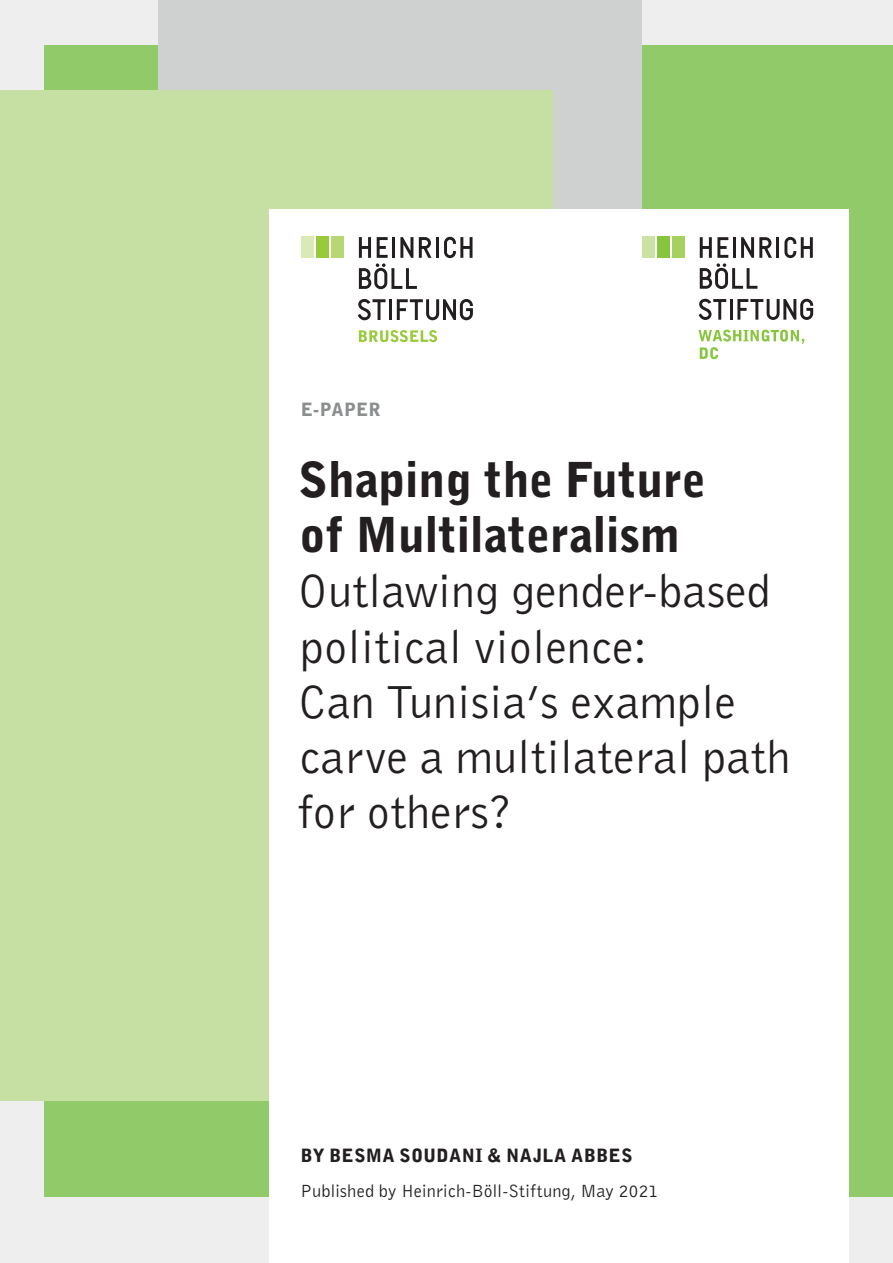
<style>
.page{position:relative;width:893px;height:1263px;background:#efeeef}
.page>*{position:absolute;margin:0;border:0;box-sizing:border-box;transform-origin:0 0}
.t1{font:48px/55.2px "Bell Gothic BT";color:#231f20}
.t2{font:900 48px/55.2px "Bell Gothic BT";color:#231f20}
.t3{font:18.3px "Bell Gothic BT";letter-spacing:-.005em;color:#231f20}
.t4{font:900 18.3px "Bell Gothic BT";letter-spacing:.02em;color:#231f20}
.t5{font:900 18.3px "Bell Gothic BT";letter-spacing:.02em;color:#8b8e8f}
</style>
<div class="page">
<div style="left:45px;top:45px;width:848px;height:1151px;background:#91ca69"></div>
<div style="left:158px;top:0;width:483px;height:884px;background:#cfd1d0"></div>
<div style="left:0;top:90px;width:553px;height:1010px;background:#c6e0a4"></div>
<div style="left:269px;top:209px;width:580px;height:1054px;background:#fff"></div>
<svg style="left:698px;top:330px;width:106px;height:29px"></svg>
<hr style="left:776px;top:237px;width:3px;height:21px;background:#231f20">
<svg style="left:784px;top:237px;width:29px;height:21px"></svg>
<svg style="left:700px;top:237px;width:72px;height:52px"></svg>
<svg style="left:699px;top:299px;width:27px;height:21px"></svg>
<hr style="left:730px;top:299px;width:3px;height:21px;background:#231f20">
<svg style="left:737px;top:299px;width:76px;height:21px"></svg>
<div style="left:673px;top:236px;width:12px;height:22px;background:#a6d060"></div>
<div style="left:658px;top:236px;width:12px;height:22px;background:#88c53f"></div>
<div style="left:643px;top:236px;width:12px;height:22px;background:#cce2a4"></div>
<svg style="left:359px;top:330px;width:78px;height:12px"></svg>
<hr style="left:436px;top:237px;width:3px;height:21px;background:#231f20">
<svg style="left:444px;top:237px;width:29px;height:21px"></svg>
<svg style="left:359px;top:237px;width:73px;height:52px"></svg>
<svg style="left:358px;top:299px;width:28px;height:21px"></svg>
<hr style="left:389px;top:299px;width:3px;height:21px;background:#231f20">
<svg style="left:397px;top:299px;width:76px;height:21px"></svg>
<div style="left:332px;top:236px;width:12px;height:22px;background:#b7d774"></div>
<div style="left:317px;top:236px;width:12px;height:22px;background:#99ca3b"></div>
<div style="left:301px;top:236px;width:13px;height:22px;background:#d9e9b8"></div>
<p class="t5" style="left:301px;top:398px;width:82px">E-PAPER</p>
<p class="t2" style="left:298px;top:451px;width:409px">Shaping the Future of Multilateralism</p>
<p class="t1" style="left:297px;top:563px;width:494px">Outlawing gender-based political violence:<br>Can Tunisia’s example carve a multilateral path for others?</p>
<p class="t4" style="left:301px;top:1144px;width:333px">BY BESMA SOUDANI &amp; NAJLA ABBES</p>
<p class="t3" style="left:301px;top:1179px;width:359px">Published by Heinrich-Böll-Stiftung, May 2021</p>
</div>
